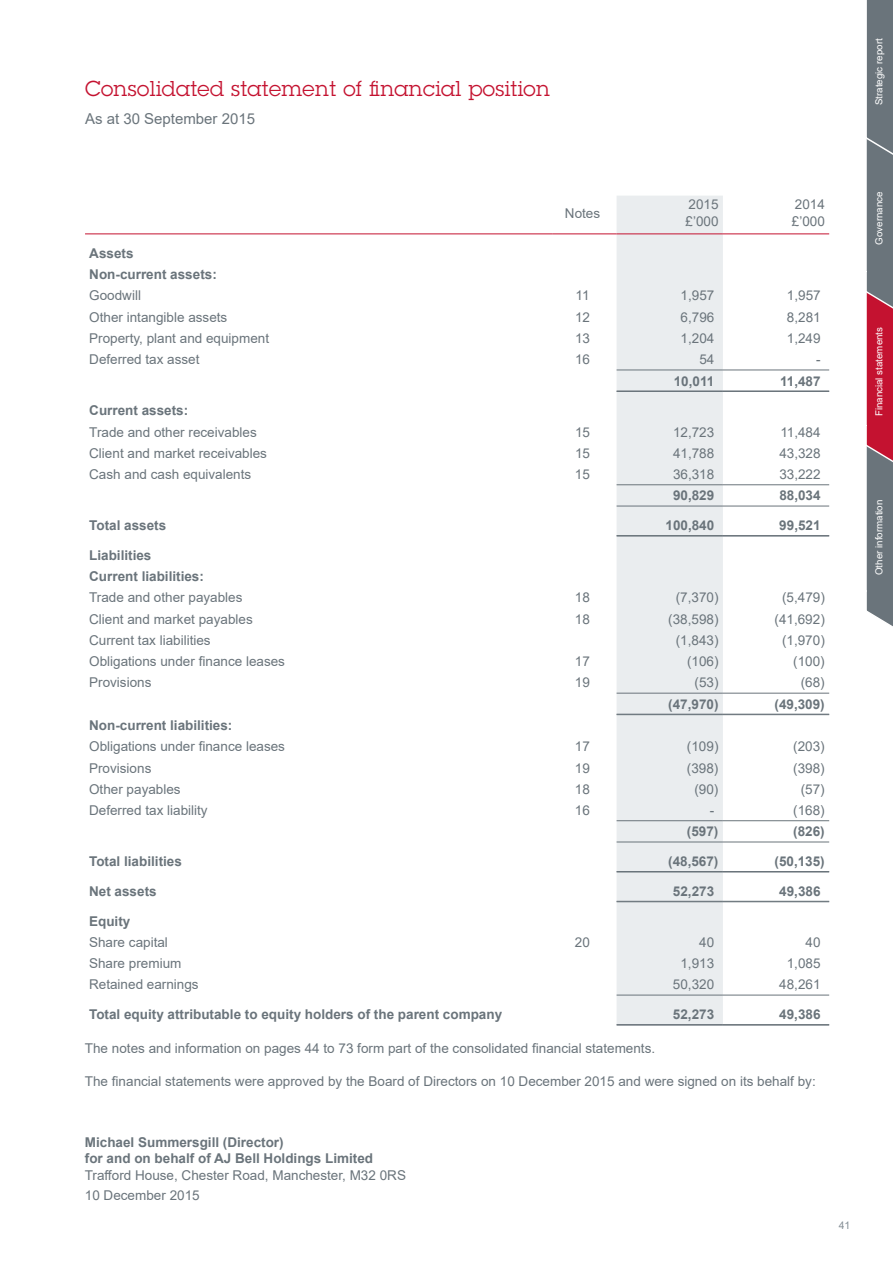
<style>
.page{position:relative;width:893px;height:1263px;background:#fff}
.page>*{position:absolute;margin:0;border:0;box-sizing:border-box;transform-origin:0 0}
.t1{font:21px "Lubalin Graph Std";letter-spacing:.02em;color:#c41230}
.t2{font:15px "Arial";color:#6a747b}
.t3{font:13.5px/16.2px "Arial";color:#6a747b}
.t4{font:700 13.5px/21.3px "Arial";color:#6a747b}
.t5{font:10.5px "Arial";color:#858f96}
.t6{font:9.75px "Arial";color:#fff}
</style>
<div class="page">
<svg style="left:866px;top:0;width:27px;height:627px;background:#866370"></svg>
<div style="left:617px;top:196px;width:106px;height:828px;background:#eaedef"></div>
<hr style="left:85px;top:233px;width:468px;height:1px;background:#c41230">
<hr style="left:553px;top:233px;width:64px;height:1px;background:#c41230">
<hr style="left:617px;top:233px;width:106px;height:1px;background:#c41230">
<hr style="left:723px;top:233px;width:106px;height:1px;background:#c41230">
<hr style="left:617px;top:370px;width:106px;height:1px;background:#6a747b">
<hr style="left:723px;top:370px;width:106px;height:1px;background:#6a747b">
<hr style="left:617px;top:484px;width:106px;height:1px;background:#6a747b">
<hr style="left:723px;top:484px;width:106px;height:1px;background:#6a747b">
<hr style="left:617px;top:506px;width:106px;height:1px;background:#6a747b">
<hr style="left:723px;top:506px;width:106px;height:1px;background:#6a747b">
<hr style="left:617px;top:693px;width:106px;height:1px;background:#6a747b">
<hr style="left:723px;top:693px;width:106px;height:1px;background:#6a747b">
<hr style="left:617px;top:820px;width:106px;height:1px;background:#6a747b">
<hr style="left:723px;top:820px;width:106px;height:1px;background:#6a747b">
<hr style="left:617px;top:842px;width:106px;height:1px;background:#6a747b">
<hr style="left:723px;top:842px;width:106px;height:1px;background:#6a747b">
<hr style="left:617px;top:995px;width:106px;height:1px;background:#6a747b">
<hr style="left:723px;top:995px;width:106px;height:1px;background:#6a747b">
<hr style="left:617px;top:391px;width:106px;height:1px;background:#6a747b">
<hr style="left:723px;top:391px;width:106px;height:1px;background:#6a747b">
<hr style="left:617px;top:535px;width:106px;height:1px;background:#6a747b">
<hr style="left:617px;top:536px;width:106px;height:1px;background:#6a747b">
<hr style="left:723px;top:535px;width:106px;height:1px;background:#6a747b">
<hr style="left:723px;top:536px;width:106px;height:1px;background:#6a747b">
<hr style="left:617px;top:714px;width:106px;height:1px;background:#6a747b">
<hr style="left:723px;top:714px;width:106px;height:1px;background:#6a747b">
<hr style="left:617px;top:871px;width:106px;height:1px;background:#6a747b">
<hr style="left:617px;top:872px;width:106px;height:1px;background:#6a747b">
<hr style="left:723px;top:871px;width:106px;height:1px;background:#6a747b">
<hr style="left:723px;top:872px;width:106px;height:1px;background:#6a747b">
<hr style="left:617px;top:901px;width:106px;height:1px;background:#6a747b">
<hr style="left:723px;top:901px;width:106px;height:1px;background:#6a747b">
<hr style="left:617px;top:1024px;width:106px;height:1px;background:#6a747b">
<hr style="left:617px;top:1025px;width:106px;height:1px;background:#6a747b">
<hr style="left:723px;top:1024px;width:106px;height:1px;background:#6a747b">
<hr style="left:723px;top:1025px;width:106px;height:1px;background:#6a747b">
<h1 class="t1" style="left:85px;top:75px;width:466px">Consolidated statement of financial position</h1>
<p class="t2" style="left:85px;top:109px;width:172px">As at 30 September 2015</p>
<p class="t3" style="left:565px;top:205px;width:37px">Notes</p>
<p class="t3" style="left:686px;top:196px;width:35px">2015 £’000</p>
<p class="t3" style="left:792px;top:196px;width:35px">2014 £’000</p>
<p class="t4" style="left:89px;top:243px;width:129px">Assets<br>Non-current assets:</p>
<p class="t3" style="left:89px;top:288px;width:53px">Goodwill</p>
<p class="t3" style="left:576px;top:288px;width:16px">11</p>
<p class="t3" style="left:681px;top:288px;width:35px">1,957</p>
<p class="t3" style="left:787px;top:288px;width:35px">1,957</p>
<p class="t3" style="left:89px;top:309px;width:140px">Other intangible assets</p>
<p class="t3" style="left:575px;top:309px;width:17px">12</p>
<p class="t3" style="left:681px;top:309px;width:35px">6,796</p>
<p class="t3" style="left:787px;top:309px;width:35px">8,281</p>
<p class="t3" style="left:89px;top:330px;width:181px">Property, plant and equipment</p>
<p class="t3" style="left:575px;top:330px;width:17px">13</p>
<p class="t3" style="left:681px;top:330px;width:35px">1,204</p>
<p class="t3" style="left:787px;top:330px;width:35px">1,249</p>
<p class="t3" style="left:89px;top:351px;width:112px">Deferred tax asset</p>
<p class="t3" style="left:575px;top:351px;width:17px">16</p>
<p class="t3" style="left:699px;top:351px;width:17px">54</p>
<p class="t3" style="left:816px;top:351px;width:6px">-</p>
<p class="t4" style="left:674px;top:370px;width:42px">10,011</p>
<p class="t4" style="left:780px;top:370px;width:42px">11,487</p>
<p class="t4" style="left:89px;top:400px;width:101px">Current assets:</p>
<p class="t3" style="left:89px;top:424px;width:169px">Trade and other receivables</p>
<p class="t3" style="left:575px;top:424px;width:17px">15</p>
<p class="t3" style="left:673px;top:424px;width:43px">12,723</p>
<p class="t3" style="left:780px;top:424px;width:42px">11,484</p>
<p class="t3" style="left:89px;top:445px;width:179px">Client and market receivables</p>
<p class="t3" style="left:575px;top:445px;width:17px">15</p>
<p class="t3" style="left:673px;top:445px;width:43px">41,788</p>
<p class="t3" style="left:779px;top:445px;width:43px">43,328</p>
<p class="t3" style="left:89px;top:466px;width:164px">Cash and cash equivalents</p>
<p class="t3" style="left:575px;top:466px;width:17px">15</p>
<p class="t3" style="left:673px;top:466px;width:43px">36,318</p>
<p class="t3" style="left:779px;top:466px;width:43px">33,222</p>
<p class="t4" style="left:673px;top:485px;width:43px">90,829</p>
<p class="t4" style="left:779px;top:485px;width:43px">88,034</p>
<p class="t4" style="left:89px;top:515px;width:79px">Total assets</p>
<p class="t4" style="left:665px;top:515px;width:50px">100,840</p>
<p class="t4" style="left:779px;top:515px;width:43px">99,521</p>
<p class="t4" style="left:89px;top:545px;width:116px">Liabilities<br>Current liabilities:</p>
<p class="t3" style="left:89px;top:589px;width:155px">Trade and other payables</p>
<p class="t3" style="left:575px;top:589px;width:17px">18</p>
<p class="t3" style="left:676px;top:589px;width:44px">(7,370)</p>
<p class="t3" style="left:782px;top:589px;width:44px">(5,479)</p>
<p class="t3" style="left:89px;top:611px;width:165px">Client and market payables</p>
<p class="t3" style="left:575px;top:611px;width:17px">18</p>
<p class="t3" style="left:668px;top:611px;width:52px">(38,598)</p>
<p class="t3" style="left:774px;top:611px;width:52px">(41,692)</p>
<p class="t3" style="left:89px;top:632px;width:123px">Current tax liabilities</p>
<p class="t3" style="left:676px;top:632px;width:44px">(1,843)</p>
<p class="t3" style="left:782px;top:632px;width:44px">(1,970)</p>
<p class="t3" style="left:89px;top:653px;width:197px">Obligations under finance leases</p>
<p class="t3" style="left:575px;top:653px;width:17px">17</p>
<p class="t3" style="left:687px;top:653px;width:33px">(106)</p>
<p class="t3" style="left:793px;top:653px;width:33px">(100)</p>
<p class="t3" style="left:89px;top:674px;width:64px">Provisions</p>
<p class="t3" style="left:575px;top:674px;width:17px">19</p>
<p class="t3" style="left:694px;top:674px;width:26px">(53)</p>
<p class="t3" style="left:801px;top:674px;width:26px">(68)</p>
<p class="t4" style="left:668px;top:693px;width:52px">(47,970)</p>
<p class="t4" style="left:774px;top:693px;width:52px">(49,309)</p>
<p class="t4" style="left:89px;top:715px;width:145px">Non-current liabilities:</p>
<p class="t3" style="left:89px;top:738px;width:197px">Obligations under finance leases</p>
<p class="t3" style="left:575px;top:738px;width:17px">17</p>
<p class="t3" style="left:687px;top:738px;width:33px">(109)</p>
<p class="t3" style="left:793px;top:738px;width:33px">(203)</p>
<p class="t3" style="left:89px;top:760px;width:64px">Provisions</p>
<p class="t3" style="left:575px;top:760px;width:17px">19</p>
<p class="t3" style="left:687px;top:760px;width:33px">(398)</p>
<p class="t3" style="left:793px;top:760px;width:33px">(398)</p>
<p class="t3" style="left:89px;top:781px;width:93px">Other payables</p>
<p class="t3" style="left:575px;top:781px;width:17px">18</p>
<p class="t3" style="left:694px;top:781px;width:26px">(90)</p>
<p class="t3" style="left:801px;top:781px;width:26px">(57)</p>
<p class="t3" style="left:89px;top:802px;width:120px">Deferred tax liability</p>
<p class="t3" style="left:575px;top:802px;width:17px">16</p>
<p class="t3" style="left:710px;top:802px;width:6px">-</p>
<p class="t3" style="left:793px;top:802px;width:33px">(168)</p>
<p class="t4" style="left:687px;top:821px;width:33px">(597)</p>
<p class="t4" style="left:793px;top:821px;width:33px">(826)</p>
<p class="t4" style="left:89px;top:851px;width:94px">Total liabilities</p>
<p class="t4" style="left:668px;top:851px;width:52px">(48,567)</p>
<p class="t4" style="left:774px;top:851px;width:52px">(50,135)</p>
<p class="t4" style="left:89px;top:881px;width:69px">Net assets</p>
<p class="t4" style="left:673px;top:880px;width:43px">52,273</p>
<p class="t4" style="left:779px;top:880px;width:43px">49,386</p>
<p class="t4" style="left:89px;top:910px;width:43px">Equity</p>
<p class="t3" style="left:89px;top:934px;width:80px">Share capital</p>
<p class="t3" style="left:575px;top:934px;width:17px">20</p>
<p class="t3" style="left:699px;top:934px;width:17px">40</p>
<p class="t3" style="left:805px;top:934px;width:17px">40</p>
<p class="t3" style="left:89px;top:955px;width:94px">Share premium</p>
<p class="t3" style="left:680px;top:955px;width:35px">1,913</p>
<p class="t3" style="left:787px;top:955px;width:35px">1,085</p>
<p class="t3" style="left:89px;top:976px;width:111px">Retained earnings</p>
<p class="t3" style="left:673px;top:976px;width:43px">50,320</p>
<p class="t3" style="left:779px;top:976px;width:43px">48,261</p>
<p class="t4" style="left:89px;top:1004px;width:415px">Total equity attributable to equity holders of the parent company</p>
<p class="t4" style="left:673px;top:1004px;width:43px">52,273</p>
<p class="t4" style="left:779px;top:1004px;width:43px">49,386</p>
<p class="t3" style="left:85px;top:1039px;width:572px">The notes and information on pages 44 to 73 form part of the consolidated financial statements.</p>
<p class="t3" style="left:85px;top:1073px;width:732px">The financial statements were approved by the Board of Directors on 10 December 2015 and were signed on its behalf by:</p>
<p class="t4" style="left:85px;top:1134px;width:290px;line-height:16.2px">Michael Summersgill (Director)<br>for and on behalf of AJ Bell Holdings Limited</p>
<p class="t3" style="left:85px;top:1164px;width:323px;line-height:20.4px">Trafford House, Chester Road, Manchester, M32 0RS<br>10 December 2015</p>
<p class="t5" style="left:839px;top:1218px;width:13px">41</p>
<p class="t6" style="left:872px;top:105px;width:68px;rotate:-90deg">Strategic report</p>
<p class="t6" style="left:872px;top:245px;width:55px;rotate:-90deg">Governance</p>
<p class="t6" style="left:872px;top:416px;width:91px;rotate:-90deg">Financial statements</p>
<p class="t6" style="left:872px;top:575px;width:77px;rotate:-90deg">Other information</p>
</div>
